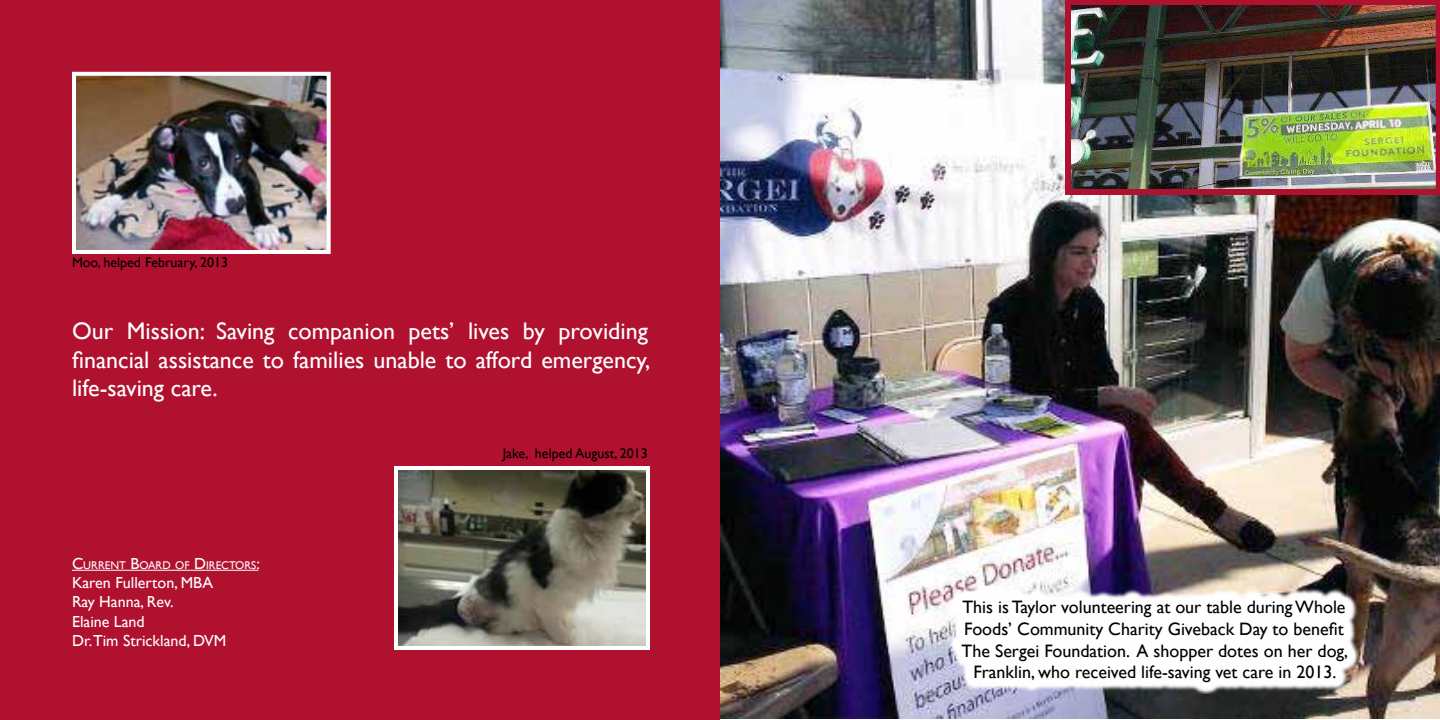
<style>
.page{position:relative;width:1440px;height:720px;background:#fff}
.page>*{position:absolute;margin:0;border:0;box-sizing:border-box;transform-origin:0 0}
.t1{font:24px/28.8px "Gill Sans";color:#fff;text-align:justify}
.t2{font:18px/21.6px "Gill Sans";color:#000;text-align:center}
.t3{font:16px/19.2px "Gill Sans";color:#fff}
.t4{font:14px "Gill Sans";color:#000}
.t5{font:11.2px "Gill Sans";color:#fff}
.s1{font-size:16px}
</style>
<div class="page">
<div style="left:0;top:0;width:720px;height:720px;background:#b0112f"></div>
<img style="left:77px;top:77px;width:249px;height:172px">
<div style="left:72px;top:72px;width:259px;height:182px;border:4px solid #fff"></div>
<img style="left:399px;top:471px;width:246px;height:174px">
<div style="left:394px;top:466px;width:256px;height:184px;border:4px solid #fff"></div>
<img style="left:720px;top:0;width:720px;height:719px">
<img style="left:1065px;top:0;width:375px;height:195px">
<div style="left:947px;top:587px;width:412px;height:107px;background:#fff"></div>
<hr style="left:72px;top:570px;width:186px;height:1px;background:#fff">
<p class="t4" style="left:72px;top:255px;width:158px">Moo, helped February, 2013</p>
<h1 class="t1" style="left:72px;top:317px;width:580px">Our Mission: Saving companion pets’ lives by providing financial assistance to families unable to afford emergency, life-saving care.</h1>
<p class="t5" style="left:72px;top:559px;width:189px"><span class="s1">C</span>URRENT <span class="s1">B</span>OARD OF <span class="s1">D</span> IRECTORS<span class="s1">:</span></p>
<p class="t3" style="left:72px;top:574px;width:156px">Karen Fullerton, MBA<br>Ray Hanna, Rev.<br>Elaine Land<br>Dr.Tim Strickland, DVM</p>
<p class="t4" style="left:503px;top:445px;width:147px">Jake, helped August, 2013</p>
<p class="t2" style="left:962px;top:597px;width:388px">This is Taylor volunteering at our table during Whole Foods’ Community Charity Giveback Day to benefit The Sergei Foundation. A shopper dotes on her dog, Franklin, who received life-saving vet care in 2013.</p>
</div>
